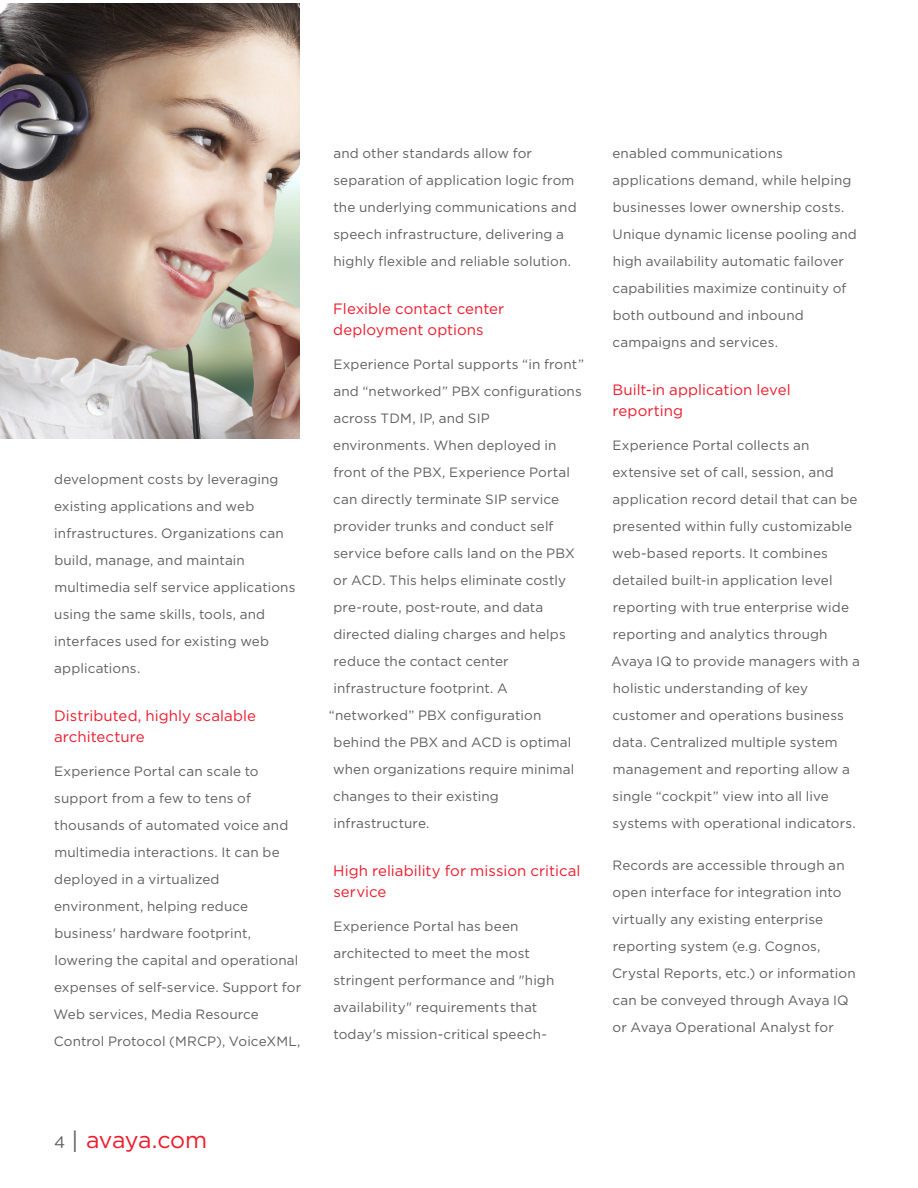
<style>
.page{position:relative;width:918px;height:1188px;background:#fff}
.page>*{position:absolute;margin:0;border:0;box-sizing:border-box;transform-origin:0 0}
.t1{font:23.25px "Gotham";letter-spacing:-.015em;color:#ee1b2c}
.Body_Subhead{font:15px/21px "Gotham";letter-spacing:.005em;color:#ee1b2c}
.Body_copy_2{font:13.5px/27px "Gotham";letter-spacing:.01em;color:#5f5f62}
.s1{font-size:16.5px;color:#5f5f62}
.s2{color:#5f5f62}
</style>
<div class="page">
<img style="left:0;top:3px;width:300px;height:436px">
<p class="Body_copy_2" style="left:54px;top:465px;width:243px">development costs by leveraging existing applications and web infrastructures. Organizations can build, manage, and maintain multimedia self service applications using the same skills, tools, and interfaces used for existing web applications.</p>
<p class="Body_Subhead" style="left:54px;top:705px;width:204px">Distributed, highly scalable architecture</p>
<p class="Body_copy_2" style="left:53px;top:757px;width:249px">Experience Portal can scale to support from a few to tens of thousands of automated voice and multimedia interactions. It can be deployed in a virtualized environment, helping reduce business' hardware footprint, lowering the capital and operational expenses of self-service. Support for<br>Web services, Media Resource<br>Control Protocol (MRCP), VoiceXML,</p>
<p class="Body_copy_2" style="left:333px;top:140px;width:245px">and other standards allow for separation of application logic from the underlying communications and speech infrastructure, delivering a highly flexible and reliable solution.</p>
<p class="Body_Subhead" style="left:333px;top:298px;width:173px">Flexible contact center deployment options</p>
<p class="Body_copy_2" style="left:333px;top:351px;width:252px">Experience Portal supports “in front”</p>
<p class="Body_copy_2" style="left:333px;top:378px;width:250px">and “networked” PBX configurations</p>
<p class="Body_copy_2" style="left:333px;top:405px;width:158px">across TDM, IP, and SIP</p>
<p class="Body_copy_2" style="left:333px;top:432px;width:225px">environments. When deployed in</p>
<p class="Body_copy_2" style="left:333px;top:459px;width:238px">front of the PBX, Experience Portal</p>
<p class="Body_copy_2" style="left:333px;top:486px;width:227px">can directly terminate SIP service</p>
<p class="Body_copy_2" style="left:334px;top:513px;width:222px">provider trunks and conduct self</p>
<p class="Body_copy_2" style="left:333px;top:540px;width:243px">service before calls land on the PBX</p>
<p class="Body_copy_2" style="left:333px;top:567px;width:234px">or ACD. This helps eliminate costly</p>
<p class="Body_copy_2" style="left:334px;top:594px;width:211px">pre-route, post-route, and data</p>
<p class="Body_copy_2" style="left:333px;top:621px;width:234px">directed dialing charges and helps</p>
<p class="Body_copy_2" style="left:334px;top:648px;width:177px">reduce the contact center</p>
<p class="Body_copy_2" style="left:333px;top:675px;width:176px">infrastructure footprint. A</p>
<p class="Body_copy_2" style="left:329px;top:702px;width:214px">“networked” PBX configuration</p>
<p class="Body_copy_2" style="left:334px;top:729px;width:239px">behind the PBX and ACD is optimal</p>
<p class="Body_copy_2" style="left:333px;top:756px;width:243px">when organizations require minimal</p>
<p class="Body_copy_2" style="left:333px;top:783px;width:167px">changes to their existing</p>
<p class="Body_copy_2" style="left:333px;top:810px;width:98px">infrastructure.</p>
<p class="Body_Subhead" style="left:333px;top:860px;width:249px">High reliability for mission critical service</p>
<p class="Body_copy_2" style="left:333px;top:912px;width:223px">Experience Portal has been architected to meet the most stringent performance and "high availability" requirements that today's mission-critical speech-</p>
<p class="Body_copy_2" style="left:612px;top:140px;width:246px">enabled communications applications demand, while helping businesses lower ownership costs.<br>Unique dynamic license pooling and high availability automatic failover capabilities maximize continuity of both outbound and inbound campaigns and services.</p>
<p class="Body_Subhead" style="left:612px;top:379px;width:180px">Built-in application level reporting</p>
<p class="Body_copy_2" style="left:611px;top:432px;width:250px">Experience Portal collects an extensive set of call, session, and application record detail that can be presented within fully customizable web-based reports. It combines detailed built-in application level reporting with true enterprise wide reporting and analytics through Avaya IQ to provide managers with a holistic understanding of key customer and operations business data. Centralized multiple system management and reporting allow a single “cockpit” view into all live systems with operational indicators.</p>
<p class="Body_copy_2" style="left:612px;top:852px;width:245px">Records are accessible through an open interface for integration into virtually any existing enterprise reporting system (e.g. Cognos, Crystal Reports, etc.) or information can be conveyed through Avaya IQ or Avaya Operational Analyst for</p>
<h1 class="t1" style="left:54px;top:1126px;width:155px"><span class="s1">4</span> <span class="s2">|</span> avaya.com</h1>
</div>
